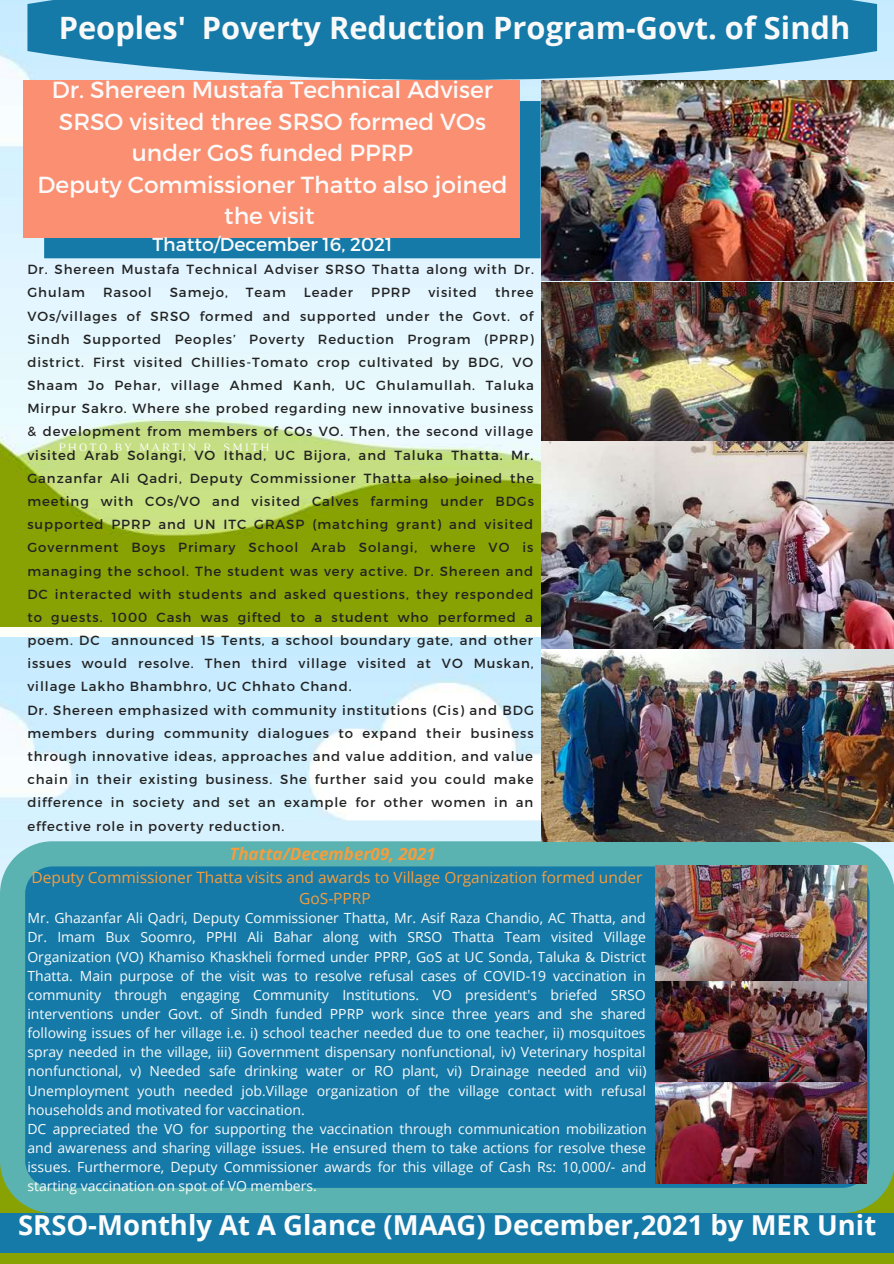
<style>
.page{position:relative;width:894px;height:1264px;background:#fff}
.page>*{position:absolute;margin:0;border:0;box-sizing:border-box;transform-origin:0 0}
.t1{font:700 30.75px "Open Sans";color:#f9f9f9}
.t2{font:700 27.45px "Open Sans";color:#fcfcfc}
.t3{font:23.25px/31.5px "Montserrat";color:#fafafa;text-align:center}
.t4{font:18.75px "Montserrat";color:#fafafa}
.t5{font:italic 700 16.95px "Open Sans";color:#f59d3d}
.t6{font:15.45px/21.5px "Open Sans";color:#f59d3d;text-align:center}
.t7{font:13.95px/19.2px "Open Sans";color:#fafafa}
.t8{font:13.2px/23.1px "Montserrat";letter-spacing:.07em;color:#222}
.t9{font:11.55px "Luthier";letter-spacing:.18em;color:#fff}
</style>
<div class="page">
<img style="left:0;top:0;width:893px;height:626px">
<img style="left:0;top:637px;width:893px;height:626px">
<div style="left:0;top:1212px;width:893px;height:40px;background:#157aa8"></div>
<svg style="left:27px;top:0;width:849px;height:90px;background:#2a87b2"></svg>
<img style="left:541px;top:80px;width:352px;height:548px">
<div style="left:44px;top:101px;width:496px;height:157px;background:#157aa8"></div>
<div style="left:23px;top:80px;width:497px;height:158px;background:#fa8f71"></div>
<svg style="left:0;top:841px;width:893px;height:371px;background:#2586a9"></svg>
<img style="left:655px;top:865px;width:210px;height:317px">
<img style="left:541px;top:628px;width:352px;height:213px">
<h1 class="t1" style="left:59px;top:6px;width:792px">Peoples' Poverty Reduction Program-Govt. of Sindh</h1>
<h3 class="t3" style="left:37px;top:73px;width:471px">Dr. Shereen Mustafa Technical Adviser<br>SRSO visited three SRSO formed VOs under GoS funded PPRP<br>Deputy Commissioner Thatto also joined the visit</h3>
<h3 class="t4" style="left:152px;top:232px;width:241px">Thatto/December 16, 2021</h3>
<p class="t8" style="left:27px;top:257px;width:508px">Dr. Shereen Mustafa Technical Adviser SRSO Thatta along with Dr.<br>Ghulam</p>
<p class="t8" style="left:103px;top:280px;width:50px">Rasool</p>
<p class="t8" style="left:170px;top:280px;width:60px">Samejo,</p>
<p class="t8" style="left:246px;top:280px;width:41px">Team</p>
<p class="t8" style="left:304px;top:280px;width:51px">Leader</p>
<p class="t8" style="left:371px;top:280px;width:41px">PPRP</p>
<p class="t8" style="left:428px;top:280px;width:50px">visited</p>
<p class="t8" style="left:27px;top:280px;width:508px;text-indent:467px">three VOs/villages of SRSO formed and supported under the Govt. of Sindh Supported Peoples’ Poverty Reduction Program (PPRP) district. First visited Chillies-Tomato crop cultivated by BDG, VO Shaam Jo Pehar, village Ahmed Kanh, UC Ghulamullah. Taluka Mirpur Sakro. Where she probed regarding new innovative business &amp; development from members of COs VO. Then, the second village visited Arab Solangi, VO Ithad, UC Bijora, and Taluka Thatta. Mr.<br>Ganzanfar Ali Qadri, Deputy Commissioner Thatta also joined the meeting with COs/VO and visited Calves farming under BDGs supported PPRP and UN ITC GRASP (matching grant) and visited Government Boys Primary School Arab Solangi, where VO is managing the school. The student was very active. Dr. Shereen and DC interacted with students and asked questions, they responded to guests. 1000 Cash was gifted to a student who performed a poem. DC announced 15 Tents, a school boundary gate, and other issues would resolve. Then third village visited at VO Muskan, village Lakho Bhambhro, UC Chhato Chand.<br>Dr. Shereen emphasized with community institutions (Cis) and BDG members during community dialogues to expand their business through innovative ideas, approaches and value addition, and value chain in their existing business. She further said you could make difference in society and set an example for other women in an effective role in poverty reduction.</p>
<p class="t9" style="left:59px;top:443px;width:212px">PHOTO BY MARTIN R. SMITH</p>
<p class="t5" style="left:229px;top:842px;width:208px">Thatta/December09, 2021</p>
<p class="t6" style="left:32px;top:866px;width:612px">Deputy Commissioner Thatta visits and awards to Village Organization formed under<br>GoS-PPRP</p>
<p class="t7" style="left:27px;top:908px;width:620px">Mr. Ghazanfar Ali Qadri, Deputy Commissioner Thatta, Mr. Asif Raza Chandio, AC Thatta, and Dr. Imam Bux Soomro, PPHI Ali Bahar along with SRSO Thatta Team visited Village Organization (VO) Khamiso Khaskheli formed under PPRP, GoS at UC Sonda, Taluka &amp; District Thatta. Main purpose of the visit was to resolve refusal cases of COVID-19 vaccination in community through engaging Community Institutions. VO president's briefed SRSO interventions under Govt. of Sindh funded PPRP work since three years and she shared following issues of her village i.e. i) school teacher needed due to one teacher, ii) mosquitoes spray needed in the village, iii) Government dispensary nonfunctional, iv) Veterinary hospital nonfunctional, v) Needed safe drinking water or RO plant, vi) Drainage needed and vii)<br>Unemployment youth needed job.Village organization of the village contact with refusal households and motivated for vaccination.<br>DC appreciated the VO for supporting the vaccination through communication mobilization and awareness and sharing village issues. He ensured them to take actions for resolve these issues. Furthermore, Deputy Commissioner awards for this village of Cash Rs: 10,000/- and starting vaccination on spot of VO members.</p>
<h2 class="t2" style="left:18px;top:1205px;width:859px">SRSO-Monthly At A Glance (MAAG) December,2021 by MER Unit</h2>
</div>
